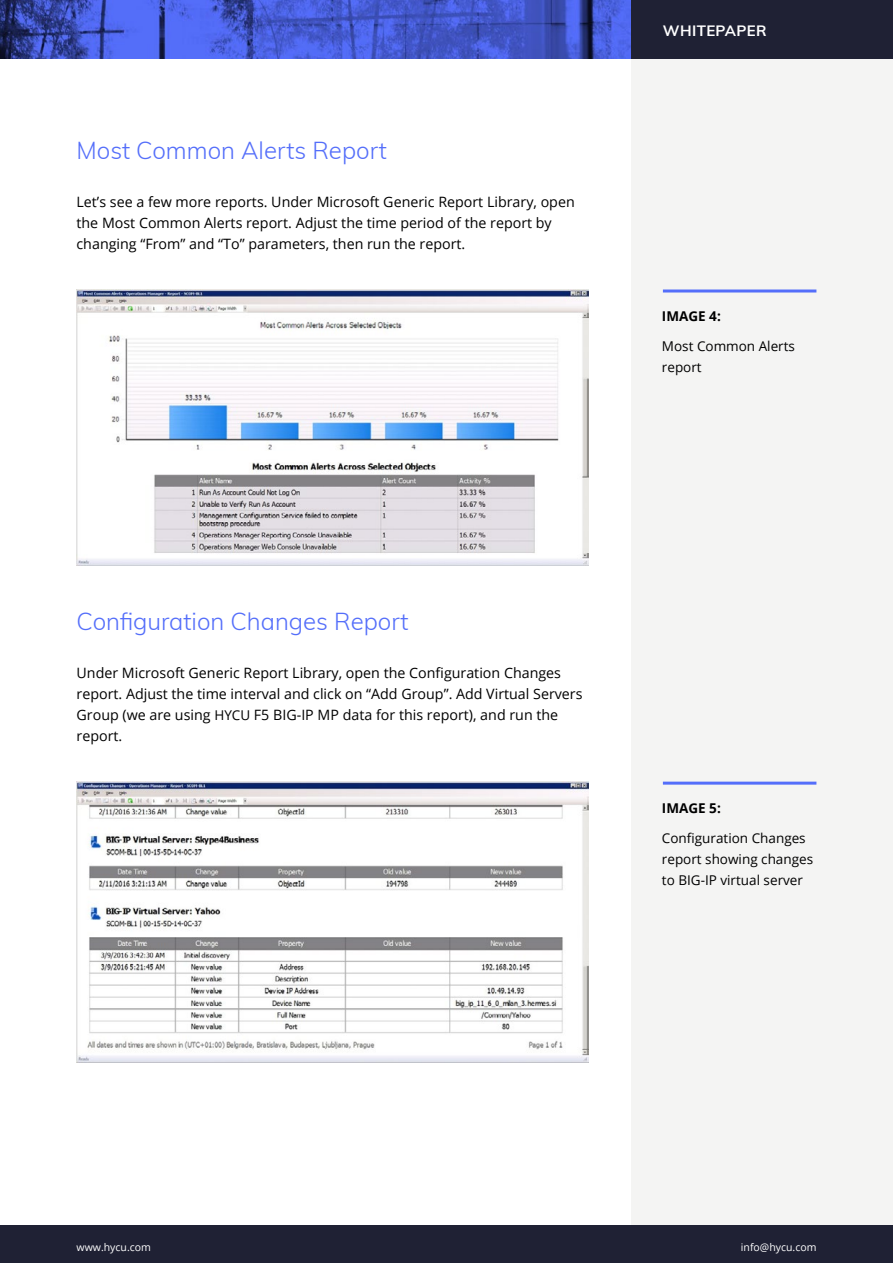
<style>
.page{position:relative;width:893px;height:1263px;background:#fff}
.page>*{position:absolute;margin:0;border:0;box-sizing:border-box;transform-origin:0 0}
.t1{font:300 24px "Muli";color:#546efa}
.t2{font:700 15px "Muli";letter-spacing:.025em;color:#fff}
.t3{font:14.25px/21px "Open Sans";color:#000}
.t4{font:13.5px/21px "Open Sans";color:#000}
.t5{font:700 13.5px "Open Sans";color:#000}
.t6{font:10.5px "Open Sans";color:#fff}
.s1{font-size:13.5px}
</style>
<div class="page">
<img style="left:0;top:0;width:632px;height:58px">
<div style="left:632px;top:0;width:261px;height:1263px;background:#f4f4f3"></div>
<div style="left:0;top:1226px;width:893px;height:37px;background:#1f2134"></div>
<div style="left:632px;top:0;width:261px;height:58px;background:#1f2134"></div>
<hr style="left:663px;top:289px;width:153px;height:3px;background:#546efa">
<hr style="left:663px;top:782px;width:153px;height:3px;background:#546efa">
<img style="left:77px;top:289px;width:512px;height:276px">
<img style="left:77px;top:782px;width:512px;height:280px">
<h1 class="t1" style="left:77px;top:133px;width:312px">Most Common Alerts Report</h1>
<p class="t3" style="left:77px;top:191px;width:500px">Let’s see a few more reports. Under Microsoft Generic Report Library, open the Most Common Alerts report. Adjust the time period of the report by changing “From” and “To” parameters, then run the report.</p>
<p class="t2" style="left:663px;top:20px;width:105px">WHITEPAPER</p>
<p class="t5" style="left:662px;top:307px;width:60px">IMAGE 4:</p>
<p class="t4" style="left:662px;top:335px;width:135px">Most Common Alerts report</p>
<h1 class="t1" style="left:77px;top:604px;width:334px">Configuration Changes Report</h1>
<p class="t3" style="left:77px;top:662px;width:507px">Under Microsoft Generic Report Library, open the Configuration Changes report. Adjust the time interval and click on “Add Group”. Add Virtual Servers Group (we are using <span class="s1">HYCU</span> F5 BIG-IP MP data for this report), and run the report.</p>
<p class="t5" style="left:662px;top:799px;width:60px">IMAGE 5:</p>
<p class="t4" style="left:662px;top:827px;width:153px">Configuration Changes report showing changes to BIG-IP virtual server</p>
<p class="t6" style="left:77px;top:1240px;width:76px">www.hycu.com</p>
<p class="t6" style="left:741px;top:1239px;width:77px">info@hycu.com</p>
</div>
